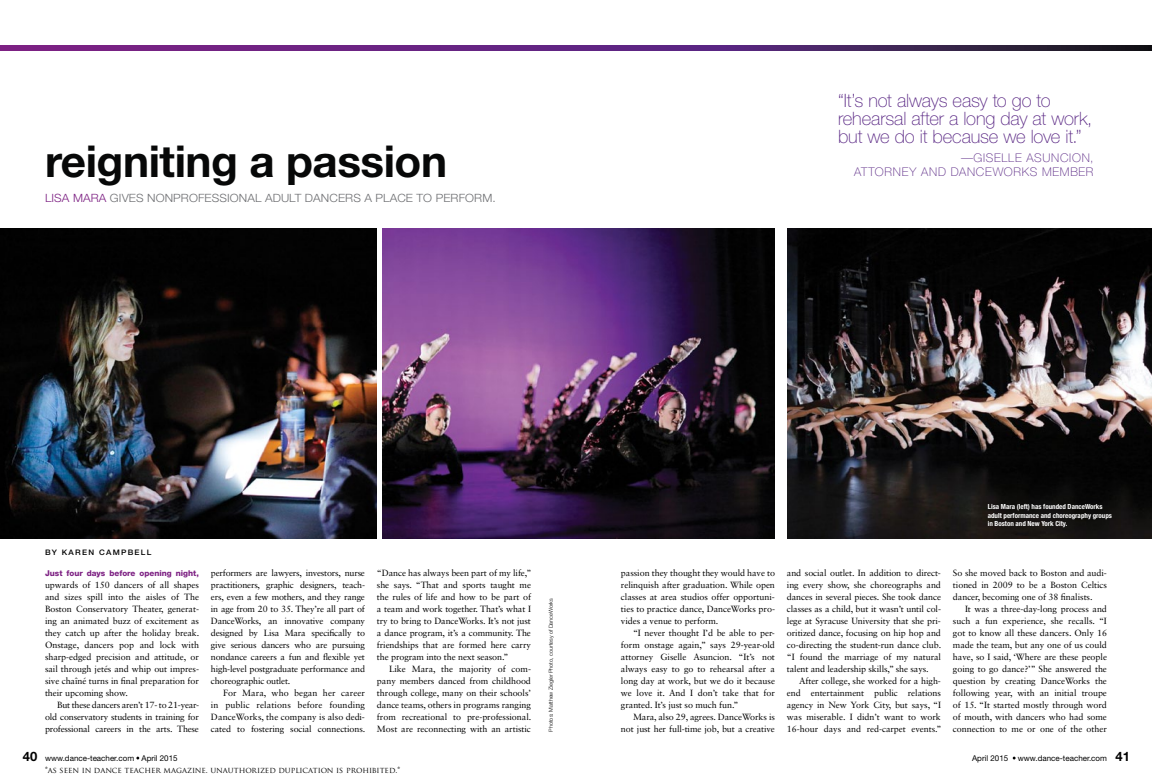
<style>
.page{position:relative;width:1152px;height:783px;background:#fff}
.page>*{position:absolute;margin:0;border:0;box-sizing:border-box;transform-origin:0 0}
.t1{font:700 44px "Helvetica Neue";letter-spacing:-.01em;color:#070808}
.t2{font:100 18.5px/18.5px "Helvetica Neue";letter-spacing:-.005em;color:#582583}
.t3{font:100 12px/14.4px "Helvetica Neue";letter-spacing:.06em;color:#582583;text-align:right}
.t4{font:300 11.4px "Helvetica Neue";letter-spacing:.01em;color:#6d6e71;scale:1.05 1}
.t5{font:9px/12px "Sabon LT Std";letter-spacing:-.005em;color:#000;text-align:justify}
.t6{font:8px "Trajan Pro";color:#000}
.t7{font:8px "Helvetica Neue";color:#000}
.t8{font:800 8px "Helvetica Neue";letter-spacing:.005em;color:#7d2183}
.t9{font:500 7.6px "Helvetica Neue";letter-spacing:.16em;color:#000;scale:1.05 1}
.t10{font:700 condensed 7px/8.4px "Helvetica Neue";color:#fff}
.t11{font:300 5.5px "Helvetica Neue";letter-spacing:-.005em;color:#000}
.s1{color:#7d2183}
.s2{font-weight:700;font-size:13px}
</style>
<div class="page">
<img style="left:787px;top:228px;width:365px;height:310px">
<img style="left:0;top:228px;width:377px;height:310px">
<img style="left:383px;top:228px;width:392px;height:310px">
<svg style="left:0;top:45px;width:1152px;height:6px;background:#57226e"></svg>
<h1 class="t1" style="left:45px;top:134px;width:404px">reigniting a passion</h1>
<p class="t4" style="left:45px;top:191px;width:431px"><span class="s1">LISA MARA</span> GIVES NONPROFESSIONAL ADULT DANCERS A PLACE TO PERFORM.</p>
<h2 class="t2" style="left:838px;top:91px;width:256px">“It’s not always easy to go to rehearsal after a long day at work, but we do it because we love it.”</h2>
<h3 class="t3" style="left:854px;top:150px;width:241px">—Giselle AsunCion,<br>attorney and danceworks member</h3>
<p class="t9" style="left:45px;top:548px;width:103px">BY KAREN CAMPB ELL</p>
<p class="t8" style="left:45px;top:568px;width:155px">Just four days before opening night,</p>
<p class="t5" style="left:45px;top:579px;width:156px">upwards of 150 dancers of all shapes and sizes spill into the aisles of The Boston Conservatory Theater, generat&shy;ing an animated buzz of excitement as they catch up after the holiday break.<br>Onstage, dancers pop and lock with sharp-edged precision and attitude, or sail through jetés and whip out impres&shy;sive chaîné turns in final preparation for their upcoming show.</p>
<p class="t5" style="left:45px;top:699px;width:156px;text-indent:12px">But these dancers aren’t 17- to 21-year&shy;old conservatory students in training for professional careers in the arts. These</p>
<p class="t5" style="left:211px;top:567px;width:156px">performers are lawyers, investors, nurse practitioners, graphic designers, teach&shy;ers, even a few mothers, and they range in age from 20 to 35. They’re all part of DanceWorks, an innovative company designed by Lisa Mara specifically to give serious dancers who are pursuing nondance careers a fun and flexible yet high-level postgraduate performance and choreographic outlet.</p>
<p class="t5" style="left:211px;top:687px;width:156px;text-indent:12px">For Mara, who began her career in public relations before founding DanceWorks, the company is also dedi&shy;cated to fostering social connections.</p>
<p class="t5" style="left:377px;top:567px;width:156px">“Dance has always been part of my life,” she says. “That and sports taught me the rules of life and how to be part of a team and work together. That’s what I try to bring to DanceWorks. It’s not just a dance program, it’s a community. The friendships that are formed here carry the program into the next season.”</p>
<p class="t5" style="left:377px;top:663px;width:156px;text-indent:12px">Like Mara, the majority of com&shy;pany members danced from childhood through college, many on their schools’ dance teams, others in programs ranging from recreational to pre-professional.<br>Most are reconnecting with an artistic</p>
<p class="t11" style="left:548px;top:732px;width:135px;rotate:-90deg">PHOTOS: MATTHEW ZIEGLER PHOTO, COURTESY OF DANCEWORKS</p>
<p class="t10" style="left:988px;top:502px;width:126px">Lisa Mara (left) has founded DanceWorks adult performance and choreography groups in Boston and New York City.</p>
<p class="t5" style="left:621px;top:567px;width:156px">passion they thought they would have to relinquish after graduation. While open classes at area studios offer opportuni&shy;ties to practice dance, DanceWorks pro&shy;vides a venue to perform.</p>
<p class="t5" style="left:621px;top:627px;width:156px;text-indent:12px">“I never thought I’d be able to per&shy;form onstage again,” says 29-year-old attorney Giselle Asuncion. “It’s not always easy to go to rehearsal after a long day at work, but we do it because we love it. And I don’t take that for granted. It’s just so much fun.”</p>
<p class="t5" style="left:621px;top:711px;width:156px;text-align:right">Mara, also 29, agrees. DanceWorks is not just her full-time job, but a creative</p>
<p class="t5" style="left:787px;top:567px;width:156px">and social outlet. In addition to direct&shy;ing every show, she choreographs and dances in several pieces. She took dance classes as a child, but it wasn’t until col&shy;lege at Syracuse University that she pri&shy;oritized dance, focusing on hip hop and co-directing the student-run dance club. “I found the marriage of my natural talent and leadership skills,” she says.</p>
<p class="t5" style="left:787px;top:675px;width:156px;text-indent:12px">After college, she worked for a high&shy;end entertainment public relations agency in New York City, but says, “I was miserable. I didn’t want to work 16-hour days and red-carpet events.”</p>
<p class="t5" style="left:953px;top:567px;width:156px">So she moved back to Boston and audi&shy;tioned in 2009 to be a Boston Celtics dancer, becoming one of 38 finalists.</p>
<p class="t5" style="left:953px;top:603px;width:156px;text-indent:12px">It was a three-day-long process and such a fun experience, she recalls. “I got to know all these dancers. Only 16 made the team, but any one of us could have, so I said, ‘Where are these people going to go dance?’” She answered the question by creating DanceWorks the following year, with an initial troupe of 15. “It started mostly through word of mouth, with dancers who had some connection to me or one of the other</p>
<p class="t7" style="left:23px;top:753px;width:156px"><span class="s2">40</span> www.dance-teacher.com April 2015</p>
<p class="t7" style="left:972px;top:753px;width:159px">April 2015 www.dance-teacher.com <span class="s2">41</span></p>
<p class="t6" style="left:45px;top:765px;width:357px">*AS SEEN IN DANCE TEACHER MAGAZINE. UNAUTHORIZED DUPLICATION IS PROHIBITED.*</p>
</div>
